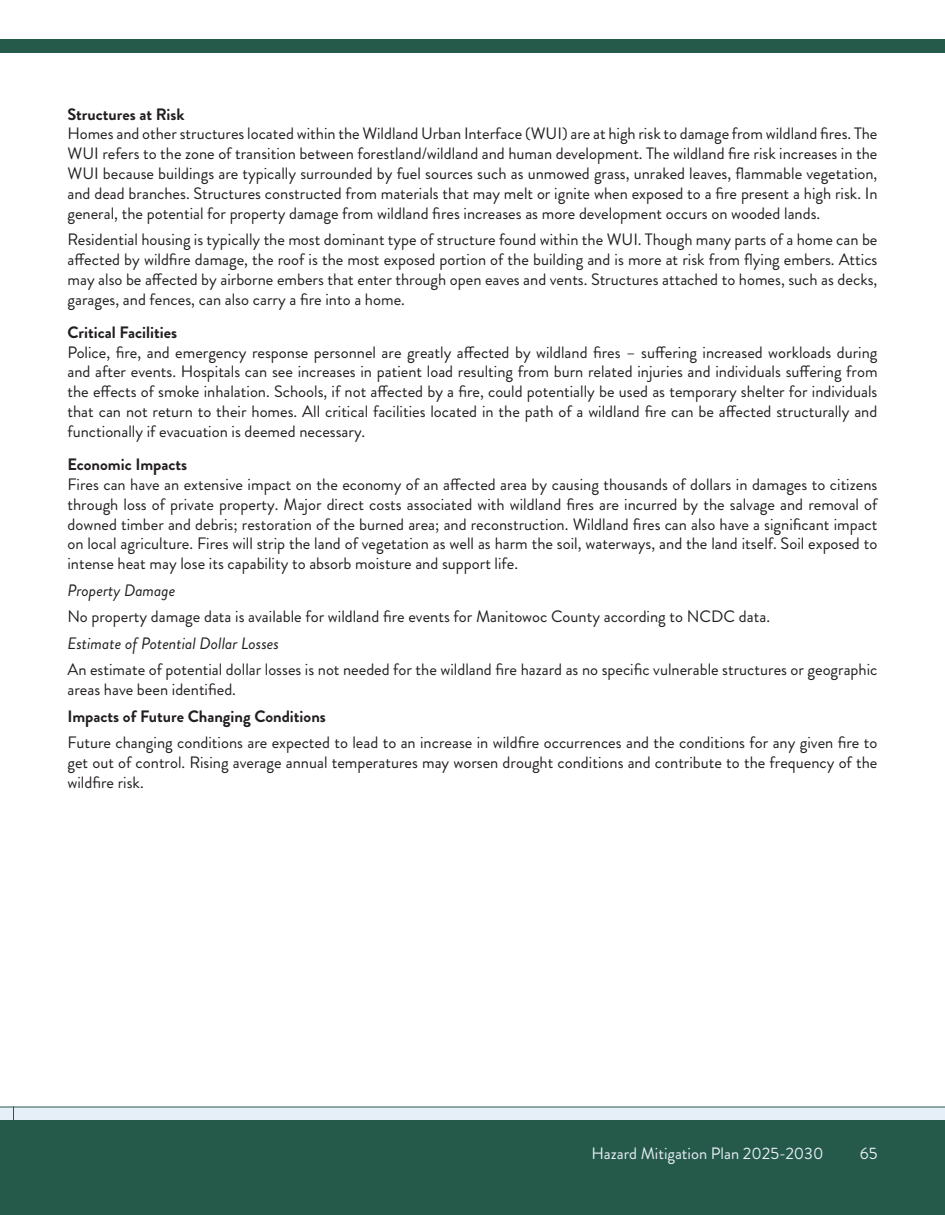
<style>
.page{position:relative;width:945px;height:1215px;background:#fff}
.page>*{position:absolute;margin:0;border:0;box-sizing:border-box;transform-origin:0 0}
.Paragraph{font:16.5px/19.8px "Brandon Grotesque";color:#231f20;text-align:justify}
.Header_3{font:700 16.5px "Brandon Grotesque";color:#231f20}
.Header_4{font:italic 16.5px "Brandon Grotesque";color:#231f20}
.Paragraph-2{font:700 16.5px "Brandon Grotesque";color:#231f20}
.t1{font:16.5px "Brandon Grotesque";color:#e6eef7}
</style>
<div class="page">
<div style="left:0;top:40px;width:14px;height:13px;background:#25594a"></div>
<div style="left:14px;top:40px;width:931px;height:13px;background:#25594a"></div>
<div style="left:0;top:1120px;width:14px;height:95px;background:#25594a"></div>
<svg style="left:0;top:1107px;width:945px;height:13px;background:#dee8f0"></svg>
<div style="left:14px;top:1120px;width:931px;height:95px;background:#25594a"></div>
<p class="Header_3" style="left:68px;top:102px;width:118px">Structures at Risk</p>
<p class="Paragraph" style="left:68px;top:124px;width:812px">Homes and other structures located within the Wildland Urban Interface (WUI) are at high risk to damage from wildland fires. The WUI refers to the zone of transition between forestland/wildland and human development. The wildland fire risk increases in the WUI because buildings are typically surrounded by fuel sources such as unmowed grass, unraked leaves, flammable vegetation, and dead branches. Structures constructed from materials that may melt or ignite when exposed to a fire present a high risk. In general, the potential for property damage from wildland fires increases as more development occurs on wooded lands.</p>
<p class="Paragraph" style="left:68px;top:230px;width:812px">Residential housing is typically the most dominant type of structure found within the WUI. Though many parts of a home can be affected by wildfire damage, the roof is the most exposed portion of the building and is more at risk from flying embers. Attics may also be affected by airborne embers that enter through open eaves and vents. Structures attached to homes, such as decks, garages, and fences, can also carry a fire into a home.</p>
<p class="Header_3" style="left:68px;top:321px;width:111px">Critical Facilities</p>
<p class="Paragraph" style="left:68px;top:342px;width:812px">Police, fire, and emergency response personnel are greatly affected by wildland fires – suffering increased workloads during and after events. Hospitals can see increases in patient load resulting from burn related injuries and individuals suffering from the effects of smoke inhalation. Schools, if not affected by a fire, could potentially be used as temporary shelter for individuals that can not return to their homes. All critical facilities located in the path of a wildland fire can be affected structurally and functionally if evacuation is deemed necessary.</p>
<p class="Header_3" style="left:68px;top:453px;width:121px">Economic Impacts</p>
<p class="Paragraph" style="left:68px;top:475px;width:812px">Fires can have an extensive impact on the economy of an affected area by causing thousands of dollars in damages to citizens through loss of private property. Major direct costs associated with wildland fires are incurred by the salvage and removal of downed timber and debris; restoration of the burned area; and reconstruction. Wildland fires can also have a significant impact on local agriculture. Fires will strip the land of vegetation as well as harm the soil, waterways, and the land itself. Soil exposed to intense heat may lose its capability to absorb moisture and support life.</p>
<p class="Header_4" style="left:68px;top:579px;width:109px">Property Damage</p>
<p class="Paragraph" style="left:68px;top:607px;width:704px">No property damage data is available for wildland fire events for Manitowoc County according to NCDC data.</p>
<p class="Header_4" style="left:68px;top:632px;width:213px">Estimate of Potential Dollar Losses</p>
<p class="Paragraph" style="left:68px;top:660px;width:812px">An estimate of potential dollar losses is not needed for the wildland fire hazard as no specific vulnerable structures or geographic areas have been identified.</p>
<p class="Paragraph-2" style="left:68px;top:704px;width:260px">Impacts of Future Changing Conditions</p>
<p class="Paragraph" style="left:68px;top:733px;width:811px">Future changing conditions are expected to lead to an increase in wildfire occurrences and the conditions for any given fire to get out of control. Rising average annual temperatures may worsen drought conditions and contribute to the frequency of the wildfire risk.</p>
<p class="t1" style="left:592px;top:1142px;width:233px">Hazard Mitigation Plan 2025-2030</p>
<p class="t1" style="left:860px;top:1142px;width:19px">65</p>
</div>
